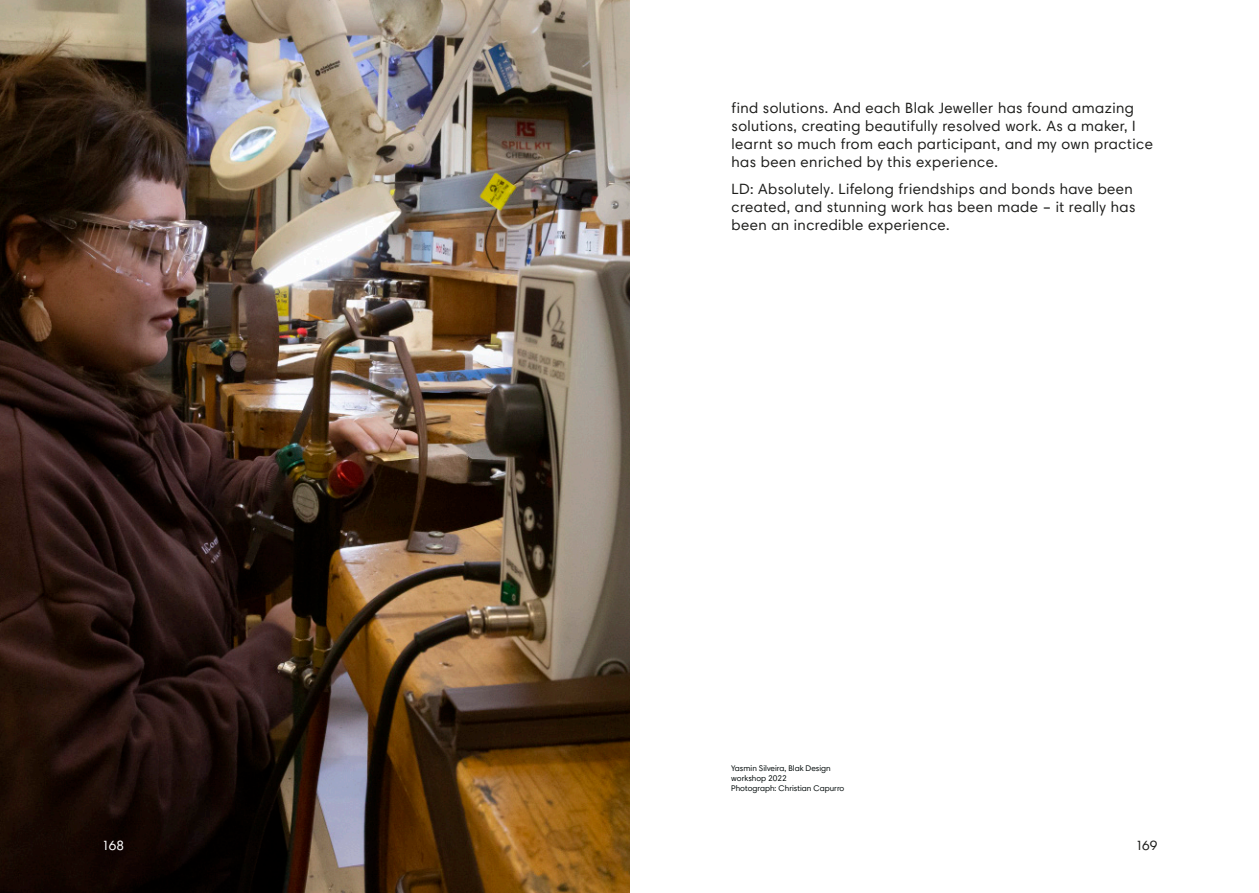
<style>
.page{position:relative;width:1259px;height:893px;background:#fff}
.page>*{position:absolute;margin:0;border:0;box-sizing:border-box;transform-origin:0 0}
.LoB___Body_Copy{font:15px/18px "Harmonia Sans Pro";letter-spacing:.03em;color:#1d1d1b}
.t1{font:13.5px "Harmonia Sans Pro";color:#fff}
.t2{font:13.5px "Harmonia Sans Pro";color:#1d1d1b}
.LoB___Caption__Body{font:8.25px/9.8px "Harmonia Sans Pro";color:#020a0a}
</style>
<div class="page">
<img style="left:0;top:0;width:629px;height:893px">
<p class="LoB___Body_Copy" style="left:731px;top:99px;width:423px">find solutions. And each Blak Jeweller has found amazing solutions, creating beautifully resolved work. As a maker, I learnt so much from each participant, and my own practice has been enriched by this experience.</p>
<p class="LoB___Body_Copy" style="left:731px;top:180px;width:405px">LD: Absolutely. Lifelong friendships and bonds have been created, and stunning work has been made – it really has been an incredible experience.</p>
<p class="LoB___Caption__Body" style="left:731px;top:764px;width:101px">Yasmin Silveira, Blak Design workshop 2022</p>
<p class="LoB___Caption__Body" style="left:731px;top:783px;width:115px">Photograph: Christian Capurro</p>
<p class="t1" style="left:102px;top:837px;width:23px">168</p>
<p class="t2" style="left:1135px;top:837px;width:23px">169</p>
</div>
